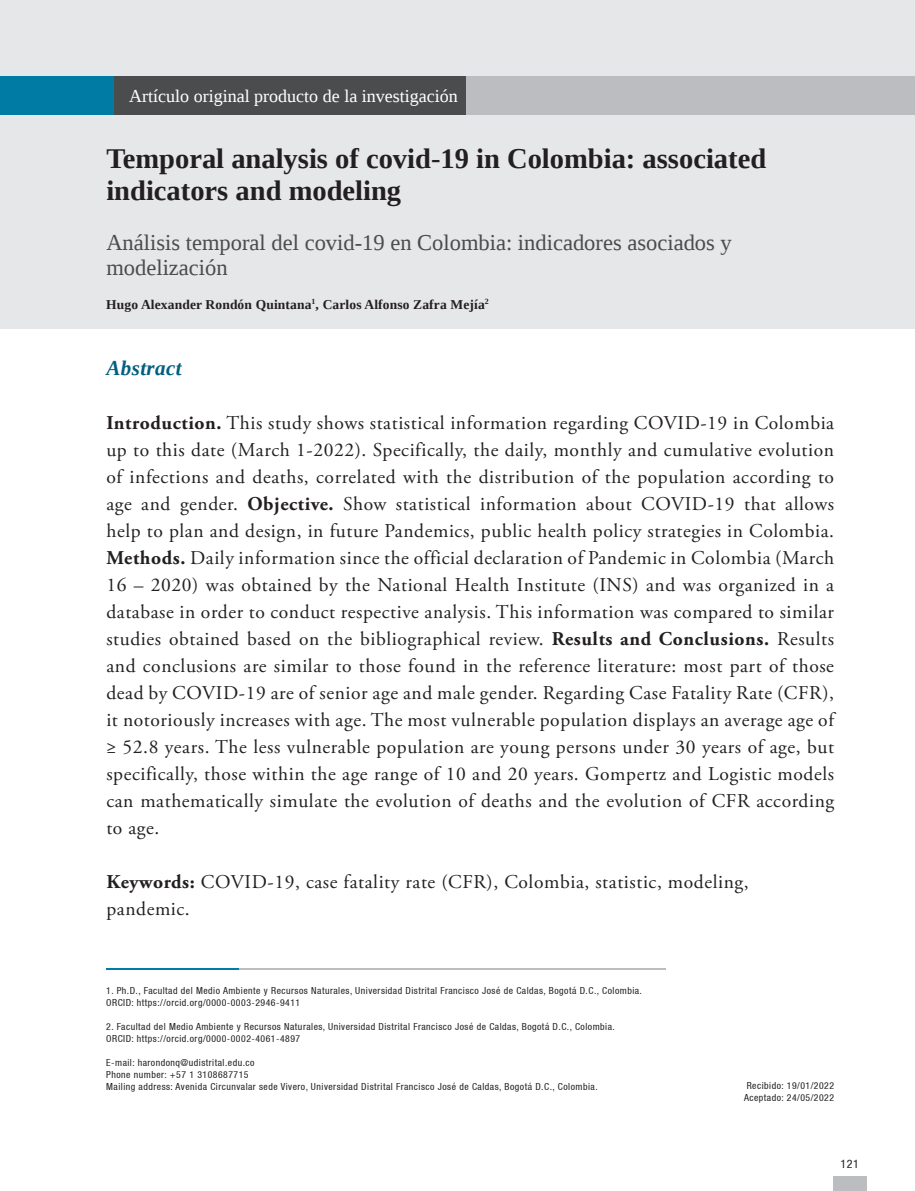
<style>
.page{position:relative;width:915px;height:1191px;background:#fff}
.page>*{position:absolute;margin:0;border:0;box-sizing:border-box;transform-origin:0 0}
.t1{font:700 28.5px/31.5px "Liberation Serif";color:#231f20}
.t2{font:22.5px/25.5px "Liberation Serif";color:#4b4c4d}
.t3{font:italic 700 21px "Liberation Serif";letter-spacing:.02em;color:#005f80}
.t4{font:19.5px/27px "Adobe Garamond Pro";letter-spacing:.03em;color:#231f20;text-align:justify}
.t5{font:18px "Liberation Serif";color:#fff}
.t6{font:700 13.5px "Liberation Serif";letter-spacing:.01em;color:#231f20}
.t7{font:condensed 12px "Helvetica 57";color:#231f20}
.t8{font:condensed 9.75px "Helvetica 57";letter-spacing:.05em;color:#231f20}
.s1{font-weight:700}
</style>
<div class="page">
<div style="left:0;top:0;width:914px;height:329px;background:#e6e7e9"></div>
<div style="left:251px;top:76px;width:663px;height:39px;background:#bcbdc0"></div>
<div style="left:105px;top:76px;width:361px;height:39px;background:#4b4c4d"></div>
<div style="left:0;top:76px;width:114px;height:39px;background:#007ca4"></div>
<div style="left:832px;top:1175px;width:34px;height:16px;background:#bcbdc0"></div>
<hr style="left:106px;top:968px;width:133px;height:1px;background:#007ca4">
<hr style="left:239px;top:968px;width:427px;height:1px;background:#bcbdc0">
<p class="t5" style="left:129px;top:84px;width:330px">Artículo original producto de la investigación</p>
<p class="t1" style="left:106px;top:142px;width:661px">Temporal analysis of covid-19 in Colombia: associated indicators and modeling</p>
<p class="t2" style="left:106px;top:229px;width:626px">Análisis temporal del covid-19 en Colombia: indicadores asociados y modelización</p>
<p class="t6" style="left:106px;top:295px;width:384px">Hugo Alexander Rondón Quintana<sup>1</sup>, Carlos Alfonso Zafra Mejía<sup>2</sup></p>
<p class="t3" style="left:106px;top:354px;width:77px">Abstract</p>
<p class="t4" style="left:106px;top:410px;width:729px"><span class="s1">Introduction.</span> This study shows statistical information regarding COVID-19 in Colombia up to this date (March 1-2022). Specifically, the daily, monthly and cumulative evolution of infections and deaths, correlated with the distribution of the population according to age and gender. <span class="s1">Objective.</span> Show statistical information about COVID-19 that allows help to plan and design, in future Pandemics, public health policy strategies in Colombia.<br><span class="s1">Methods.</span> Daily information since the official declaration of Pandemic in Colombia (March 16 – 2020) was obtained by the National Health Institute (INS) and was organized in a database in order to conduct respective analysis. This information was compared to similar studies obtained based on the bibliographical review. <span class="s1">Results and Conclusions.</span> Results and conclusions are similar to those found in the reference literature: most part of those dead by COVID-19 are of senior age and male gender. Regarding Case Fatality Rate (CFR), it notoriously increases with age. The most vulnerable population displays an average age of ≥ 52.8 years. The less vulnerable population are young persons under 30 years of age, but specifically, those within the age range of 10 and 20 years. Gompertz and Logistic models can mathematically simulate the evolution of deaths and the evolution of CFR according to age.</p>
<p class="t4" style="left:106px;top:869px;width:643px"><span class="s1">Keywords:</span> COVID-19, case fatality rate (CFR), Colombia, statistic, modeling, pandemic.</p>
<p class="t8" style="left:106px;top:985px;width:537px">1. Ph.D., Facultad del Medio Ambiente y Recursos Naturales, Universidad Distrital Francisco José de Caldas, Bogotá D.C., Colombia.</p>
<p class="t8" style="left:106px;top:997px;width:195px">ORCID: https://orcid.org/0000-0003-2946-9411</p>
<p class="t8" style="left:106px;top:1021px;width:510px">2. Facultad del Medio Ambiente y Recursos Naturales, Universidad Distrital Francisco José de Caldas, Bogotá D.C., Colombia.</p>
<p class="t8" style="left:106px;top:1033px;width:195px">ORCID: https://orcid.org/0000-0002-4061-4897</p>
<p class="t8" style="left:106px;top:1057px;width:150px">E-mail: harondonq@udistrital.edu.co</p>
<p class="t8" style="left:106px;top:1069px;width:144px">Phone number: +57 1 3108687715</p>
<p class="t8" style="left:106px;top:1081px;width:493px">Mailing address: Avenida Circunvalar sede Vivero, Universidad Distrital Francisco José de Caldas, Bogotá D.C., Colombia.</p>
<p class="t8" style="left:746px;top:1079px;width:89px">Recibido: 19/01/2022</p>
<p class="t8" style="left:743px;top:1091px;width:92px">Aceptado: 24/05/2022</p>
<p class="t7" style="left:840px;top:1156px;width:20px">121</p>
</div>
